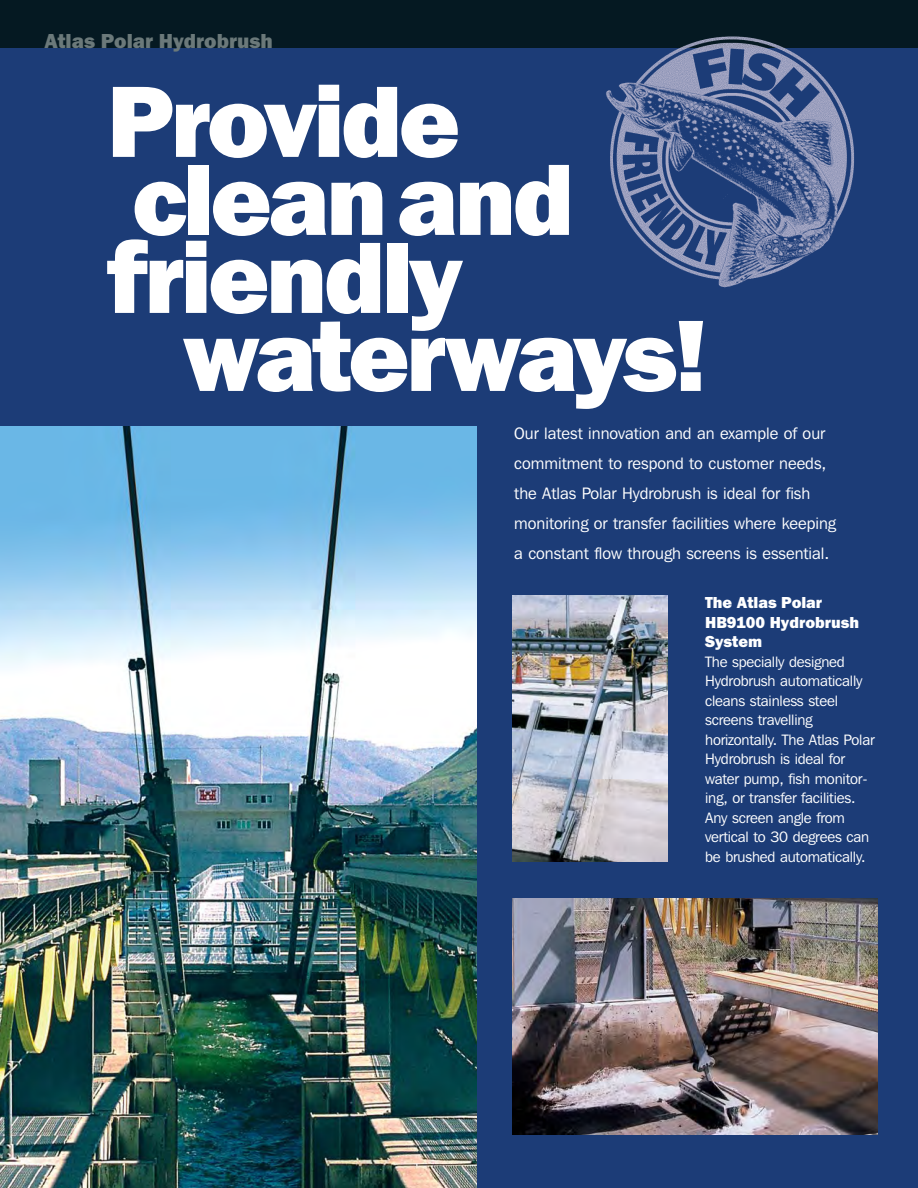
<style>
.page{position:relative;width:918px;height:1188px;background:#1c3c77}
.page>*{position:absolute;margin:0;border:0;box-sizing:border-box;transform-origin:0 0}
.t1{font:800 105px/78px "Franklin Gothic";letter-spacing:-.035em;color:#fff}
.t2{font:800 21px "Franklin Gothic";color:#6b797a}
.t3{font:16.5px/30px "Franklin Gothic IT Cby BT";color:#fff}
.t4{font:800 16.5px/19.5px "Franklin Gothic";color:#fff}
.t5{font:15px/19.5px "Franklin Gothic IT Cby BT";letter-spacing:-.01em;color:#fff}
</style>
<div class="page">
<img style="left:513px;top:898px;width:365px;height:236px">
<img style="left:0;top:426px;width:476px;height:762px">
<img style="left:513px;top:595px;width:154px;height:267px">
<div style="left:0;top:0;width:918px;height:47px;background:#051922"></div>
<img style="left:578px;top:36px;width:306px;height:252px">
<h2 class="t2" style="left:44px;top:33px;width:230px">Atlas Polar Hydrobrush</h2>
<h1 class="t1" style="left:107px;top:90px;width:469px">Provide cleanand friendly</h1>
<h1 class="t1" style="left:182px;top:324px;width:526px">waterways!</h1>
<p class="t3" style="left:514px;top:420px;width:323px">Our latest innovation and an example of our commitment to respond to customer needs, the Atlas Polar Hydrobrush is ideal for fish monitoring or transfer facilities where keeping a constant flow through screens is essential.</p>
<p class="t4" style="left:705px;top:594px;width:156px">The Atlas Polar<br>HB9100 Hydrobrush<br>System</p>
<p class="t5" style="left:705px;top:653px;width:171px">The specially designed<br>Hydrobrush automatically cleans stainless steel screens travelling horizontally. The Atlas Polar<br>Hydrobrush is ideal for water pump, fish monitor&shy;ing, or transfer facilities.<br>Any screen angle from vertical to 30 degrees can be brushed automatically.</p>
</div>
